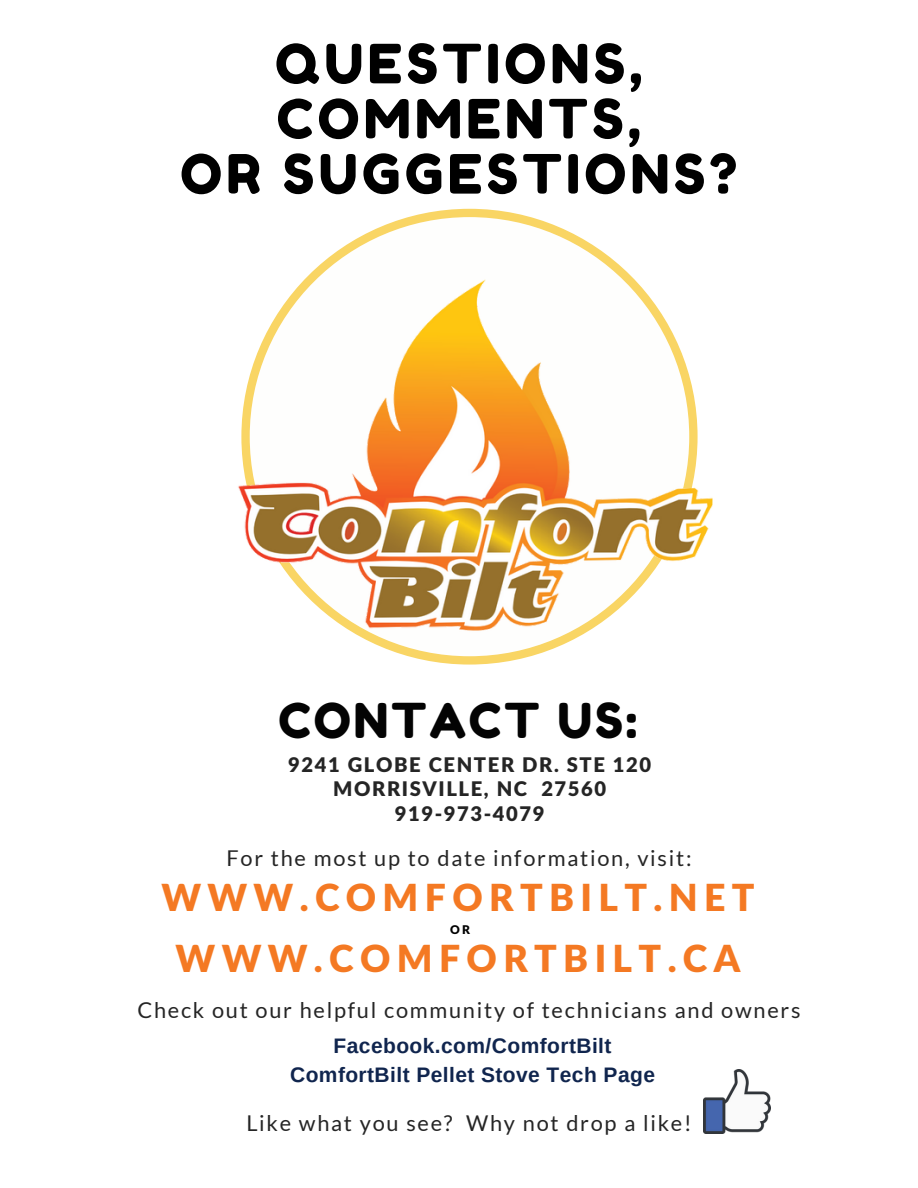
<style>
.page{position:relative;width:918px;height:1188px;background:#fff}
.page>*{position:absolute;margin:0;border:0;box-sizing:border-box;transform-origin:0 0}
.t1{font:54px/55.2px "Fredoka One";letter-spacing:.08em;color:#000;text-align:center}
.t2{font:48px "Fredoka One";letter-spacing:.06em;color:#030303}
.t3{font:900 37.35px "Lato Latin";letter-spacing:.17em;color:#f47923}
.t4{font:21.75px "Lato";letter-spacing:.08em;color:#252525}
.t5{font:700 21px/29.2px "Arimo";letter-spacing:.02em;color:#10254e;text-align:center}
.t6{font:900 20.1px/24.8px "Lato Latin";letter-spacing:.08em;color:#252525;text-align:center}
.t7{font:900 12px "Lato Latin";color:#000}
</style>
<div class="page">
<img style="left:703px;top:1069px;width:68px;height:64px">
<svg style="left:343px;top:209px;width:253px;height:456px"></svg>
<img style="left:238px;top:247px;width:475px;height:395px">
<h1 class="t1" style="left:180px;top:36px;width:559px">QUESTIONS,<br>COMMENTS,<br>OR SUGGESTIONS?</h1>
<h2 class="t2" style="left:278px;top:691px;width:360px">CONTACT US:</h2>
<p class="t6" style="left:288px;top:753px;width:364px">9241 GLOBE CENTER DR. STE 120<br>MORRISVILLE, NC 27560<br>919-973-4079</p>
<p class="t4" style="left:226px;top:845px;width:467px">For the most up to date information, visit:</p>
<h3 class="t3" style="left:161px;top:881px;width:595px">WWW.COMFORTBILT.NET</h3>
<p class="t7" style="left:450px;top:924px;width:21px">OR</p>
<h3 class="t3" style="left:176px;top:942px;width:566px">WWW.COMFORTBILT.CA</h3>
<p class="t4" style="left:137px;top:996px;width:665px">Check out our helpful community of technicians and owners</p>
<p class="t5" style="left:290px;top:1031px;width:366px">Facebook.com/ComfortBilt<br>ComfortBilt Pellet Stove Tech Page</p>
<p class="t4" style="left:246px;top:1110px;width:447px">Like what you see? Why not drop a like!</p>
</div>
